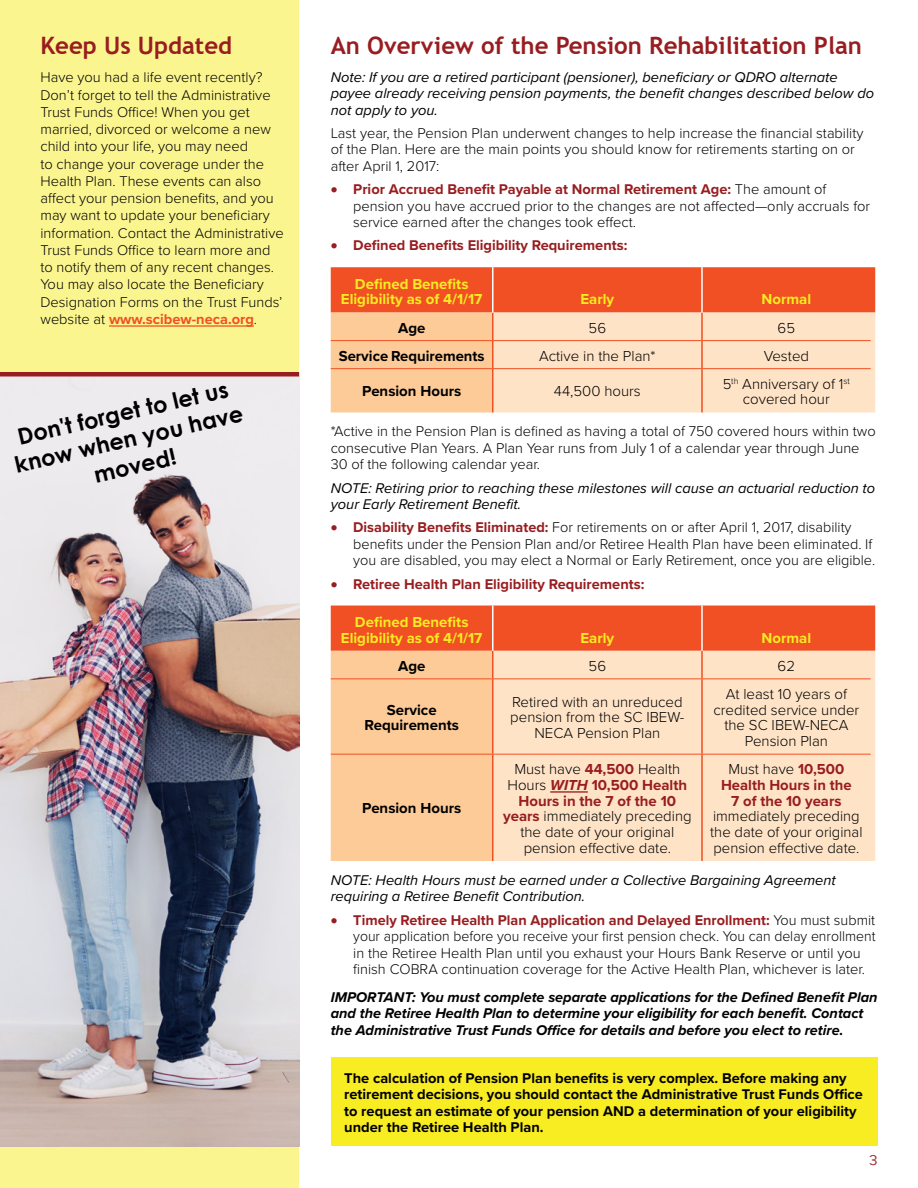
<style>
.page{position:relative;width:918px;height:1188px;background:#fff}
.page>*{position:absolute;margin:0;border:0;box-sizing:border-box;transform-origin:0 0}
.t1{font:700 24px "Trebuchet MS";color:#981d20}
.t2{font:700 22.5px/27px "Century Gothic";color:#000;text-align:center}
.t3{font:300 15px/15.8px "Proxima Nova";color:#000;text-align:center}
.t4{font:700 15px/15.8px "Proxima Nova";color:#f8ec22;text-align:center}
.t5{font:700 15px/15.8px "Proxima Nova";color:#000;text-align:center}
.t6{font:700 15px/15.8px "Proxima Nova";color:#981d20;text-align:center}
.t7{font:300 14.7px/17.2px "Proxima Nova";color:#000}
.t8{font:italic 14.7px/16.5px "Proxima Nova";color:#000}
.t9{font:700 14.7px/16.5px "Proxima Nova";color:#000}
.t10{font:italic 700 14.7px/16.8px "Proxima Nova";color:#000}
.t11{font:700 14.7px "Proxima Nova";color:#981d20}
.t12{font:300 14.7px "Proxima Nova";color:#981d20}
.s1{font-weight:700;color:#f05023}
.s2{color:#981d20}
.s3{font-weight:700;color:#981d20}
.s4{font-weight:700;font-style:italic;color:#981d20}
.s5{font-weight:300;color:#000}
</style>
<div class="page">
<div style="left:0;top:0;width:299px;height:1188px;background:#fbf590"></div>
<hr style="left:109px;top:325px;width:145px;height:2px;background:#f05023">
<svg style="left:331px;top:267px;width:544px;height:145px"></svg>
<hr style="left:492px;top:313px;width:2px;height:27px;background:#f05023">
<hr style="left:701px;top:313px;width:2px;height:27px;background:#f05023">
<hr style="left:492px;top:341px;width:2px;height:27px;background:#f05023">
<hr style="left:701px;top:341px;width:2px;height:27px;background:#f05023">
<hr style="left:492px;top:369px;width:2px;height:43px;background:#f05023">
<hr style="left:701px;top:369px;width:2px;height:43px;background:#f05023">
<hr style="left:492px;top:267px;width:2px;height:46px;background:#fff">
<hr style="left:701px;top:267px;width:2px;height:46px;background:#fff">
<hr style="left:331px;top:340px;width:162px;height:1px;background:#f05023">
<hr style="left:493px;top:340px;width:209px;height:1px;background:#f05023">
<hr style="left:702px;top:340px;width:169px;height:1px;background:#f05023">
<hr style="left:331px;top:368px;width:162px;height:1px;background:#f05023">
<hr style="left:493px;top:368px;width:209px;height:1px;background:#f05023">
<hr style="left:702px;top:368px;width:169px;height:1px;background:#f05023">
<svg style="left:331px;top:606px;width:544px;height:255px"></svg>
<div style="left:494px;top:651px;width:381px;height:210px;background:#fee3c7"></div>
<hr style="left:492px;top:651px;width:2px;height:27px;background:#f05023">
<hr style="left:701px;top:651px;width:2px;height:27px;background:#f05023">
<hr style="left:492px;top:679px;width:2px;height:75px;background:#f05023">
<hr style="left:701px;top:679px;width:2px;height:75px;background:#f05023">
<hr style="left:492px;top:755px;width:2px;height:106px;background:#f05023">
<hr style="left:701px;top:755px;width:2px;height:106px;background:#f05023">
<hr style="left:492px;top:606px;width:2px;height:45px;background:#fff">
<hr style="left:701px;top:606px;width:2px;height:45px;background:#fff">
<hr style="left:331px;top:678px;width:162px;height:1px;background:#f05023">
<hr style="left:493px;top:678px;width:209px;height:1px;background:#f05023">
<hr style="left:702px;top:678px;width:169px;height:1px;background:#f05023">
<hr style="left:331px;top:754px;width:162px;height:1px;background:#f05023">
<hr style="left:493px;top:754px;width:209px;height:1px;background:#f05023">
<hr style="left:702px;top:754px;width:169px;height:1px;background:#f05023">
<hr style="left:550px;top:791px;width:38px;height:2px;background:#981d20">
<div style="left:331px;top:1057px;width:547px;height:89px;background:#f8ec22"></div>
<img style="left:0;top:377px;width:299px;height:770px">
<div style="left:0;top:372px;width:299px;height:5px;background:#981d20"></div>
<h1 class="t1" style="left:40px;top:31px;width:193px">Keep Us Updated</h1>
<p class="t7" style="left:40px;top:68px;width:245px">Have you had a life event recently?<br>Don’t forget to tell the Administrative Trust Funds Office! When you get married, divorced or welcome a new child into your life, you may need<br>to change your coverage under the Health Plan. These events can also affect your pension benefits, and you may want to update your beneficiary information. Contact the Administrative Trust Funds Office to learn more and to notify them of any recent changes.<br>You may also locate the Beneficiary Designation Forms on the Trust Funds’ website at <span class="s1">www.scibew-neca.org</span>.</p>
<h2 class="t2" style="left:6px;top:425px;width:235px;rotate:-13deg">Don't forget to let us know when you have moved!</h2>
<h1 class="t1" style="left:331px;top:31px;width:533px">An Overview of the Pension Rehabilitation Plan</h1>
<p class="t8" style="left:331px;top:68px;width:545px">Note: If you are a retired participant (pensioner), beneficiary or QDRO alternate payee already receiving pension payments, the benefit changes described below do not apply to you.</p>
<p class="t7" style="left:331px;top:124px;width:534px;line-height:16.5px">Last year, the Pension Plan underwent changes to help increase the financial stability of the Plan. Here are the main points you should know for retirements starting on or after April 1, 2017:</p>
<p class="t7" style="left:353px;top:180px;width:518px;line-height:16.5px;text-indent:-22px"><span class="s2">•</span> <span class="s3">Prior Accrued Benefit Payable at Normal Retirement Age:</span> The amount of pension you have accrued prior to the changes are not affected—only accruals for service earned after the changes took effect.</p>
<p class="t11" style="left:331px;top:235px;width:298px">• Defined Benefits Eligibility Requirements:</p>
<p class="t4" style="left:341px;top:276px;width:143px">Defined Benefits<br>Eligibility as of 4/1/17</p>
<p class="t4" style="left:580px;top:291px;width:35px">Early</p>
<p class="t4" style="left:762px;top:291px;width:51px">Normal</p>
<p class="t5" style="left:398px;top:319px;width:29px">Age</p>
<p class="t3" style="left:589px;top:319px;width:19px">56</p>
<p class="t3" style="left:778px;top:319px;width:19px">65</p>
<p class="t5" style="left:339px;top:347px;width:147px">Service Requirements</p>
<p class="t3" style="left:539px;top:347px;width:118px">Active in the Plan*</p>
<p class="t3" style="left:764px;top:347px;width:47px">Vested</p>
<p class="t5" style="left:362px;top:383px;width:100px">Pension Hours</p>
<p class="t3" style="left:554px;top:383px;width:88px">44,500 hours</p>
<p class="t3" style="left:723px;top:375px;width:129px">5<sup>th</sup> Anniversary of 1<sup>st </sup>covered hour</p>
<p class="t7" style="left:331px;top:423px;width:546px;line-height:16.5px">*Active in the Pension Plan is defined as having a total of 750 covered hours within two consecutive Plan Years. A Plan Year runs from July 1 of a calendar year through June<br>30 of the following calendar year.</p>
<p class="t8" style="left:331px;top:479px;width:546px">NOTE: Retiring prior to reaching these milestones will cause an actuarial reduction to your Early Retirement Benefit.</p>
<p class="t7" style="left:353px;top:519px;width:523px;line-height:16.5px;text-indent:-22px"><span class="s2">•</span> <span class="s3">Disability Benefits Eliminated:</span> For retirements on or after April 1, 2017, disability benefits under the Pension Plan and/or Retiree Health Plan have been eliminated. If you are disabled, you may elect a Normal or Early Retirement, once you are eligible.</p>
<p class="t11" style="left:331px;top:573px;width:315px">• Retiree Health Plan Eligibility Requirements:</p>
<p class="t4" style="left:341px;top:614px;width:143px">Defined Benefits<br>Eligibility as of 4/1/17</p>
<p class="t4" style="left:580px;top:630px;width:35px">Early</p>
<p class="t4" style="left:762px;top:630px;width:51px">Normal</p>
<p class="t5" style="left:398px;top:658px;width:29px">Age</p>
<p class="t3" style="left:589px;top:657px;width:19px">56</p>
<p class="t3" style="left:778px;top:657px;width:19px">62</p>
<p class="t5" style="left:365px;top:701px;width:96px">Service<br>Requirements</p>
<p class="t3" style="left:510px;top:693px;width:176px">Retired with an unreduced pension from the SC IBEW-<br>NECA Pension Plan</p>
<p class="t3" style="left:713px;top:685px;width:147px">At least 10 years of credited service under the SC IBEW-NECA<br>Pension Plan</p>
<p class="t3" style="left:503px;top:760px;width:190px">Must have <span class="s3">44,500</span> Health<br>Hours <span class="s4">WITH</span> <span class="s3">10,500 Health<br>Hours in the 7 of the 10 years</span> immediately preceding the date of your original pension effective date.</p>
<p class="t6" style="left:721px;top:761px;width:132px"><span class="s5">Must have</span> 10,500<br>Health Hours in the<br>7 of the 10 years</p>
<p class="t5" style="left:362px;top:800px;width:100px">Pension Hours</p>
<p class="t3" style="left:710px;top:808px;width:154px;text-align:left">immediately preceding the date of your original pension effective date.</p>
<p class="t8" style="left:331px;top:871px;width:507px">NOTE: Health Hours must be earned under a Collective Bargaining Agreement requiring a Retiree Benefit Contribution.</p>
<p class="t7" style="left:353px;top:911px;width:524px;line-height:16.5px;text-indent:-23px"><span class="s2">•</span> <span class="s3">Timely Retiree Health Plan Application and Delayed Enrollment:</span> You must submit your application before you receive your first pension check. You can delay enrollment in the Retiree Health Plan until you exhaust your Hours Bank Reserve or until you finish COBRA continuation coverage for the Active Health Plan, whichever is later.</p>
<p class="t10" style="left:331px;top:988px;width:548px">IMPORTANT: You must complete separate applications for the Defined Benefit Plan and the Retiree Health Plan to determine your eligibility for each benefit. Contact the Administrative Trust Funds Office for details and before you elect to retire.</p>
<p class="t9" style="left:344px;top:1069px;width:520px">The calculation of Pension Plan benefits is very complex. Before making any retirement decisions, you should contact the Administrative Trust Funds Office to request an estimate of your pension AND a determination of your eligibility under the Retiree Health Plan.</p>
<p class="t12" style="left:870px;top:1149px;width:9px">3</p>
</div>
